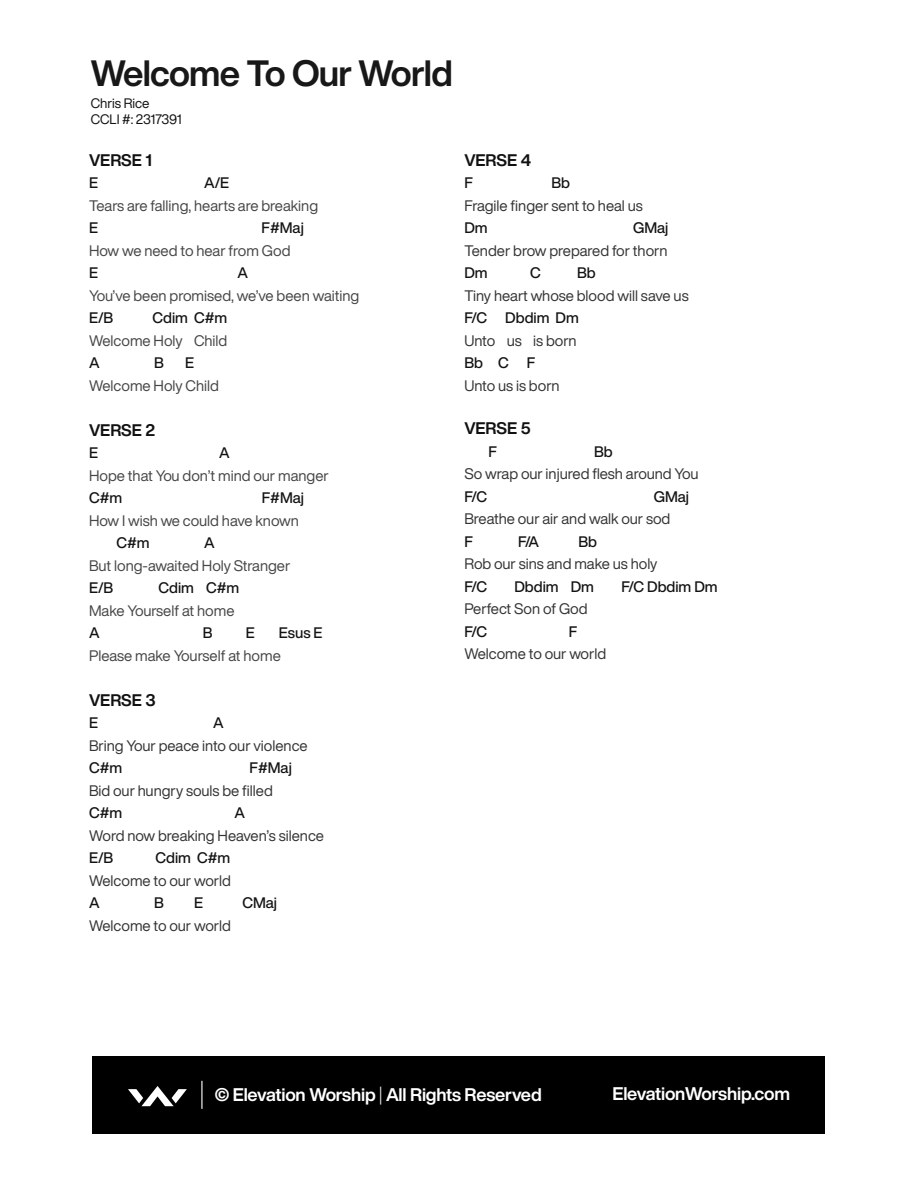
<style>
.page{position:relative;width:918px;height:1188px;background:#fff}
.page>*{position:absolute;margin:0;border:0;box-sizing:border-box;transform-origin:0 0}
.t1{font:700 36px "Helvetica Now Display";letter-spacing:-.02em;color:#181818}
.t2{font:700 18px "Helvetica Now Display";letter-spacing:-.01em;color:#fff}
.t3{font:700 16.5px "Helvetica Now Display";color:#121111}
.t4{font:15px "Helvetica Now Display";color:#343433}
.t5{font:15px "Helvetica Now Display";color:#464647}
.t6{font:500 15px "Helvetica Now Display";color:#131313}
.t7{font:13.5px/16.5px "Helvetica Now Display";color:#121111}
.s1{font-weight:300}
</style>
<div class="page">
<div style="left:93px;top:1056px;width:732px;height:78px;background:#000"></div>
<svg style="left:128px;top:1086px;width:59px;height:20px"></svg>
<svg style="left:201px;top:1081px;width:1px;height:28px"></svg>
<h1 class="t1" style="left:91px;top:48px;width:364px">Welcome To Our World</h1>
<p class="t7" style="left:91px;top:95px;width:93px">Chris Rice<br>CCLI #: 2317391</p>
<p class="t3" style="left:89px;top:148px;width:64px">VERSE 1</p>
<p class="t6" style="left:89px;top:172px;width:10px">E</p>
<p class="t6" style="left:204px;top:172px;width:26px">A/E</p>
<p class="t5" style="left:89px;top:195px;width:231px">Tears are falling, hearts are breaking</p>
<p class="t6" style="left:89px;top:217px;width:10px">E</p>
<p class="t6" style="left:262px;top:217px;width:44px">F#Maj</p>
<p class="t5" style="left:89px;top:240px;width:203px">How we need to hear from God</p>
<p class="t6" style="left:89px;top:262px;width:10px">E</p>
<p class="t6" style="left:237px;top:262px;width:12px">A</p>
<p class="t5" style="left:89px;top:285px;width:272px">You’ve been promised, we’ve been waiting</p>
<p class="t6" style="left:89px;top:307px;width:25px">E/B</p>
<p class="t6" style="left:152px;top:307px;width:76px">Cdim C#m</p>
<p class="t5" style="left:89px;top:330px;width:140px">Welcome Holy Child</p>
<p class="t6" style="left:89px;top:352px;width:12px">A</p>
<p class="t6" style="left:154px;top:352px;width:11px">B</p>
<p class="t6" style="left:185px;top:352px;width:10px">E</p>
<p class="t5" style="left:89px;top:375px;width:131px">Welcome Holy Child</p>
<p class="t3" style="left:89px;top:418px;width:68px">VERSE 2</p>
<p class="t6" style="left:89px;top:442px;width:10px">E</p>
<p class="t6" style="left:219px;top:442px;width:12px">A</p>
<p class="t5" style="left:89px;top:465px;width:241px">Hope that You don’t mind our manger</p>
<p class="t6" style="left:89px;top:487px;width:35px">C#m</p>
<p class="t6" style="left:262px;top:487px;width:44px">F#Maj</p>
<p class="t5" style="left:89px;top:510px;width:211px">How I wish we could have known</p>
<p class="t6" style="left:116px;top:532px;width:35px">C#m</p>
<p class="t6" style="left:204px;top:532px;width:12px">A</p>
<p class="t5" style="left:89px;top:555px;width:203px">But long-awaited Holy Stranger</p>
<p class="t6" style="left:89px;top:577px;width:25px">E/B</p>
<p class="t6" style="left:159px;top:577px;width:82px">Cdim C#m</p>
<p class="t5" style="left:89px;top:600px;width:147px">Make Yourself at home</p>
<p class="t6" style="left:89px;top:622px;width:12px">A</p>
<p class="t6" style="left:203px;top:622px;width:11px">B</p>
<p class="t6" style="left:246px;top:622px;width:10px">E</p>
<p class="t6" style="left:279px;top:622px;width:45px">Esus E</p>
<p class="t5" style="left:89px;top:645px;width:193px">Please make Yourself at home</p>
<p class="t3" style="left:89px;top:688px;width:68px">VERSE 3</p>
<p class="t6" style="left:89px;top:712px;width:10px">E</p>
<p class="t6" style="left:213px;top:712px;width:12px">A</p>
<p class="t4" style="left:89px;top:735px;width:220px">Bring Your peace into our violence</p>
<p class="t6" style="left:89px;top:757px;width:35px">C#m</p>
<p class="t6" style="left:250px;top:757px;width:44px">F#Maj</p>
<p class="t4" style="left:89px;top:780px;width:185px">Bid our hungry souls be filled</p>
<p class="t6" style="left:89px;top:802px;width:35px">C#m</p>
<p class="t6" style="left:234px;top:802px;width:12px">A</p>
<p class="t4" style="left:89px;top:825px;width:236px">Word now breaking Heaven’s silence</p>
<p class="t6" style="left:89px;top:847px;width:25px">E/B</p>
<p class="t6" style="left:155px;top:847px;width:76px">Cdim C#m</p>
<p class="t4" style="left:89px;top:870px;width:143px">Welcome to our world</p>
<p class="t6" style="left:89px;top:892px;width:12px">A</p>
<p class="t6" style="left:154px;top:892px;width:11px">B</p>
<p class="t6" style="left:194px;top:892px;width:10px">E</p>
<p class="t6" style="left:243px;top:892px;width:36px">CMaj</p>
<p class="t4" style="left:89px;top:915px;width:143px">Welcome to our world</p>
<p class="t3" style="left:464px;top:148px;width:68px">VERSE 4</p>
<p class="t6" style="left:464px;top:172px;width:10px">F</p>
<p class="t6" style="left:552px;top:172px;width:20px">Bb</p>
<p class="t4" style="left:464px;top:195px;width:180px">Fragile finger sent to heal us</p>
<p class="t6" style="left:464px;top:217px;width:25px">Dm</p>
<p class="t6" style="left:633px;top:217px;width:37px">GMaj</p>
<p class="t4" style="left:464px;top:240px;width:205px">Tender brow prepared for thorn</p>
<p class="t6" style="left:464px;top:262px;width:25px">Dm</p>
<p class="t6" style="left:530px;top:262px;width:12px">C</p>
<p class="t6" style="left:577px;top:262px;width:20px">Bb</p>
<p class="t4" style="left:464px;top:285px;width:226px">Tiny heart whose blood will save us</p>
<p class="t6" style="left:464px;top:307px;width:116px">F/C Dbdim Dm</p>
<p class="t4" style="left:464px;top:330px;width:114px">Unto us is born</p>
<p class="t6" style="left:464px;top:352px;width:73px">Bb C F</p>
<p class="t4" style="left:464px;top:375px;width:97px">Unto us is born</p>
<p class="t3" style="left:464px;top:417px;width:68px">VERSE 5</p>
<p class="t6" style="left:489px;top:441px;width:10px">F</p>
<p class="t6" style="left:594px;top:441px;width:20px">Bb</p>
<p class="t4" style="left:464px;top:463px;width:236px">So wrap our injured flesh around You</p>
<p class="t6" style="left:464px;top:486px;width:24px">F/C</p>
<p class="t6" style="left:654px;top:486px;width:37px">GMaj</p>
<p class="t4" style="left:464px;top:508px;width:208px">Breathe our air and walk our sod</p>
<p class="t6" style="left:464px;top:531px;width:10px">F</p>
<p class="t6" style="left:518px;top:531px;width:22px">F/A</p>
<p class="t6" style="left:579px;top:531px;width:20px">Bb</p>
<p class="t4" style="left:464px;top:553px;width:195px">Rob our sins and make us holy</p>
<p class="t6" style="left:464px;top:576px;width:24px">F/C</p>
<p class="t6" style="left:514px;top:576px;width:81px">Dbdim Dm</p>
<p class="t6" style="left:621px;top:576px;width:98px">F/C Dbdim Dm</p>
<p class="t4" style="left:464px;top:598px;width:125px">Perfect Son of God</p>
<p class="t6" style="left:464px;top:621px;width:24px">F/C</p>
<p class="t6" style="left:569px;top:621px;width:10px">F</p>
<p class="t4" style="left:464px;top:643px;width:143px">Welcome to our world</p>
<p class="t2" style="left:215px;top:1082px;width:328px">© Elevation Worship <span class="s1">|</span> All Rights Reserved</p>
<p class="t2" style="left:613px;top:1082px;width:179px">ElevationWorship.com</p>
</div>
